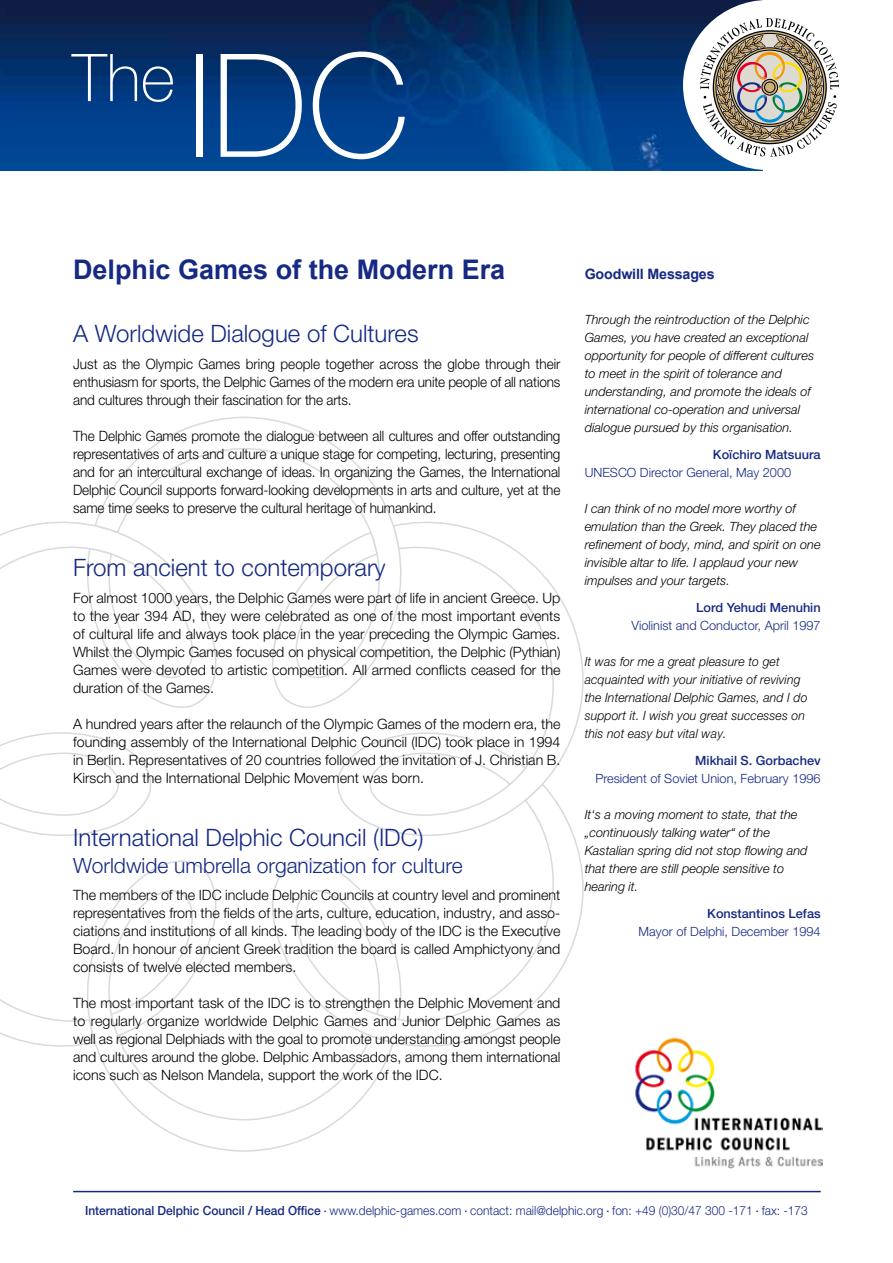
<style>
.page{position:relative;width:893px;height:1263px;background:#fff}
.page>*{position:absolute;margin:0;border:0;box-sizing:border-box;transform-origin:0 0}
.t1{font:100 66px "Helvetica Neue LT Pro";color:#fff}
.t2{font:700 27px "Arial";color:#162983}
.t3{font:300 24px "Helvetica Neue LT Pro";color:#162983}
.t4{font:300 21px "Helvetica Neue LT Pro";color:#162983}
.t5{font:300 14.25px/18px "Helvetica Neue LT Pro";color:#000;text-align:justify}
.t6{font:300 14.25px/18px "Helvetica Neue LT Pro";color:#000;text-align:justify;scale:.95 1}
.t7{font:700 14.25px "Arial";letter-spacing:-.01em;color:#162983}
.t8{font:italic 300 12.75px/18px "Helvetica Neue LT Pro";color:#000}
.t9{font:italic 300 12.75px/18px "Helvetica Neue LT Pro";color:#000;scale:.96 1}
.t10{font:300 12.75px "Helvetica Neue LT Pro";color:#162983}
.t11{font:500 12.75px "Helvetica Neue LT Std";color:#162983}
.t12{font:300 12.6px "Helvetica Neue LT Pro";color:#162983;scale:.95 1}
.s1{font-size:144px}
.s2{font-family:"Helvetica Neue LT Std";font-weight:500}
.s3{font-size:4.65px}
</style>
<div class="page">
<img style="left:0;top:0;width:759px;height:170px">
<div style="left:683px;top:0;width:170px;height:170px;background:#fff;border-radius:50%"></div>
<svg style="left:700px;top:18px;width:139px;height:139px"></svg>
<svg style="left:0;top:999px;width:65px;height:48px"></svg>
<svg style="left:423px;top:521px;width:161px;height:261px"></svg>
<svg style="left:106px;top:416px;width:317px;height:238px"></svg>
<svg style="left:0;top:498px;width:221px;height:267px"></svg>
<svg style="left:65px;top:915px;width:317px;height:237px"></svg>
<svg style="left:267px;top:782px;width:317px;height:288px"></svg>
<svg style="left:84px;top:547px;width:126px;height:161px"></svg>
<svg style="left:0;top:765px;width:151px;height:71px"></svg>
<svg style="left:109px;top:860px;width:112px;height:178px"></svg>
<svg style="left:278px;top:860px;width:126px;height:161px"></svg>
<svg style="left:336px;top:732px;width:191px;height:71px"></svg>
<svg style="left:267px;top:531px;width:112px;height:177px"></svg>
<hr style="left:73px;top:1191px;width:748px;height:1px;background:#162983">
<img style="left:635px;top:1037px;width:187px;height:131px">
<div style="left:777px;top:464px;width:116px;height:599px;background:#fff"></div>
<h1 class="t1" style="left:72px;top:38px;width:338px">The <span class="s1">IDC</span></h1>
<h2 class="t2" style="left:73px;top:252px;width:434px">Delphic Games of the Modern Era</h2>
<h3 class="t3" style="left:73px;top:319px;width:347px">A Worldwide Dialogue of Cultures</h3>
<p class="t6" style="left:73px;top:355px;width:514px">Just as the Olympic Games bring people together across the globe through their enthusiasm for sports, the Delphic Games of the modern era unite people of all nations and cultures through their fascination for the arts.</p>
<p class="t6" style="left:73px;top:427px;width:514px">The Delphic Games promote the dialogue between all cultures and offer outstanding representatives of arts and culture a unique stage for competing, lecturing, presenting and for an intercultural exchange of ideas. In organizing the Games, the International Delphic Council supports forward-looking developments in arts and culture, yet at the same time seeks to preserve the cultural heritage of humankind.</p>
<h3 class="t3" style="left:73px;top:553px;width:314px">From ancient to contemporary</h3>
<p class="t5" style="left:73px;top:589px;width:489px">For almost 1000 years, the Delphic Games were part of life in ancient Greece. Up to the year 394 AD, they were celebrated as one of the most important events of cultural life and always took place in the year preceding the Olympic Games.<br>Whilst the Olympic Games focused on physical competition, the Delphic (Pythian)<br>Games were devoted to artistic competition. All armed conflicts ceased for the duration of the Games.</p>
<p class="t5" style="left:73px;top:715px;width:489px">A hundred years after the relaunch of the Olympic Games of the modern era, the founding assembly of the International Delphic Council (IDC) took place in 1994 in Berlin. Representatives of 20 countries followed the invitation of J. Christian B.<br>Kirsch and the International Delphic Movement was born.</p>
<h3 class="t3" style="left:73px;top:823px;width:352px">International Delphic Council (IDC)</h3>
<h3 class="t4" style="left:73px;top:853px;width:391px">Worldwide umbrella organization for culture</h3>
<p class="t5" style="left:73px;top:886px;width:489px">The members of the IDC include Delphic Councils at country level and prominent representatives from the fields of the arts, culture, education, industry, and asso&shy;ciations and institutions of all kinds. The leading body of the IDC is the Executive Board. In honour of ancient Greek tradition the board is called Amphictyony and consists of twelve elected members.</p>
<p class="t5" style="left:73px;top:994px;width:489px">The most important task of the IDC is to strengthen the Delphic Movement and to regularly organize worldwide Delphic Games and Junior Delphic Games as well as regional Delphiads with the goal to promote understanding amongst people and cultures around the globe. Delphic Ambassadors, among them international icons such as Nelson Mandela, support the work of the IDC.</p>
<p class="t7" style="left:585px;top:265px;width:131px">Goodwill Messages</p>
<p class="t8" style="left:585px;top:310px;width:231px">Through the reintroduction of the Delphic Games, you have created an exceptional opportunity for people of different cultures to meet in the spirit of tolerance and understanding, and promote the ideals of international co-operation and universal dialogue pursued by this organisation.</p>
<p class="t11" style="left:713px;top:447px;width:109px">Koïchiro Matsuura</p>
<p class="t10" style="left:585px;top:465px;width:208px">UNESCO Director General, May 2000</p>
<p class="t8" style="left:585px;top:499px;width:237px">I can think of no model more worthy of emulation than the Greek. They placed the refinement of body, mind, and spirit on one invisible altar to life. I applaud your new impulses and your targets.</p>
<p class="t11" style="left:696px;top:600px;width:126px">Lord Yehudi Menuhin</p>
<p class="t10" style="left:631px;top:618px;width:191px">Violinist and Conductor, April 1997</p>
<p class="t9" style="left:585px;top:652px;width:234px">It was for me a great pleasure to get acquainted with your initiative of reviving the International Delphic Games, and I do support it. I wish you great successes on this not easy but vital way.</p>
<p class="t11" style="left:695px;top:753px;width:127px">Mikhail S. Gorbachev</p>
<p class="t10" style="left:595px;top:771px;width:227px">President of Soviet Union, February 1996</p>
<p class="t8" style="left:585px;top:805px;width:224px">It‘s a moving moment to state, that the „continuously talking water“ of the Kastalian spring did not stop flowing and that there are still people sensitive to hearing it.</p>
<p class="t11" style="left:707px;top:906px;width:115px">Konstantinos Lefas</p>
<p class="t10" style="left:639px;top:924px;width:184px">Mayor of Delphi, December 1994</p>
<p class="t12" style="left:85px;top:1202px;width:762px"><span class="s2">International Delphic Council / Head Office</span> <span class="s3">•</span> www.delphic-games.com <span class="s3">•</span> contact: mail@delphic.org <span class="s3">•</span> fon: +49 (0)30/47 300 -171 <span class="s3">•</span> fax: -173</p>
</div>
